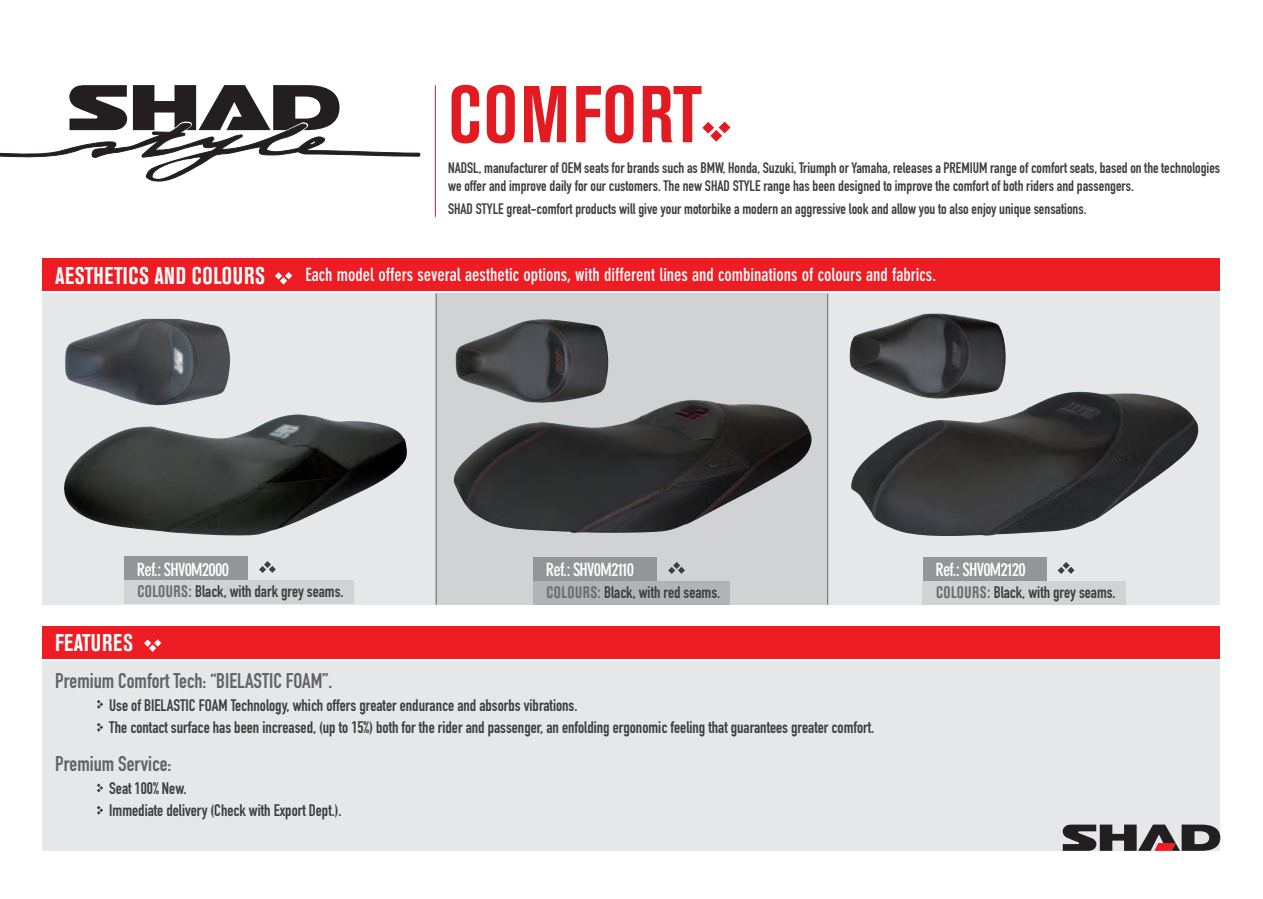
<style>
.page{position:relative;width:1263px;height:899px;background:#fff}
.page>*{position:absolute;margin:0;border:0;box-sizing:border-box;transform-origin:0 0}
.t1{font:700 condensed 79.65px "Akzidenz Grotesk BE";letter-spacing:.035em;color:#e21a21;scale:.9 1}
.t2{font:700 condensed 24px "Akzidenz Grotesk BE";letter-spacing:.035em;color:#fff;scale:.9 1}
.t3{font:21px "DIN Engschrift";color:#636366}
.t4{font:700 condensed 18px "DIN Neuzeit Grotesk";color:#fff}
.t5{font:700 condensed 18px "DIN Neuzeit Grotesk";letter-spacing:-.04em;color:#fff}
.t6{font:16.5px/22.2px "DIN Engschrift";color:#3e3e3f}
.t7{font:15px/18px "DIN Engschrift";color:#3e3e3f}
.s1{font-family:"Akzidenz Grotesk BE";font-weight:700;font-stretch:condensed;color:#6c6d70}
</style>
<div class="page">
<div style="left:43px;top:293px;width:1177px;height:311px;background:#e6e7e9"></div>
<div style="left:436px;top:293px;width:392px;height:311px;background:#d1d2d4"></div>
<img style="left:453px;top:399px;width:359px;height:134px">
<img style="left:455px;top:319px;width:154px;height:85px">
<img style="left:851px;top:392px;width:348px;height:144px">
<img style="left:849px;top:313px;width:157px;height:86px">
<hr style="left:827px;top:293px;width:1px;height:311px;background:#6c6d70">
<div style="left:43px;top:258px;width:1177px;height:33px;background:#ee1d23"></div>
<div style="left:43px;top:625px;width:1177px;height:33px;background:#ee1d23"></div>
<div style="left:43px;top:661px;width:1177px;height:189px;background:#e6e7e9"></div>
<img style="left:64px;top:414px;width:343px;height:122px">
<img style="left:65px;top:319px;width:165px;height:87px">
<hr style="left:435px;top:85px;width:1px;height:132px;background:#ee1d23">
<svg style="left:259px;top:561px;width:17px;height:12px"></svg>
<div style="left:124px;top:580px;width:230px;height:23px;background:#d1d2d4"></div>
<div style="left:124px;top:556px;width:124px;height:24px;background:#939598"></div>
<svg style="left:668px;top:562px;width:17px;height:12px"></svg>
<div style="left:533px;top:581px;width:197px;height:23px;background:#b2b3b7"></div>
<div style="left:533px;top:557px;width:124px;height:24px;background:#939598"></div>
<svg style="left:1058px;top:562px;width:17px;height:12px"></svg>
<div style="left:923px;top:581px;width:203px;height:23px;background:#d1d2d4"></div>
<div style="left:923px;top:557px;width:124px;height:24px;background:#939598"></div>
<svg style="left:1062px;top:824px;width:158px;height:26px"></svg>
<hr style="left:436px;top:293px;width:1px;height:311px;background:#6c6d70">
<svg style="left:97px;top:700px;width:6px;height:8px"></svg>
<svg style="left:97px;top:723px;width:6px;height:8px"></svg>
<svg style="left:97px;top:783px;width:6px;height:9px"></svg>
<svg style="left:97px;top:806px;width:6px;height:8px"></svg>
<svg style="left:702px;top:122px;width:29px;height:20px"></svg>
<svg style="left:275px;top:272px;width:17px;height:12px"></svg>
<svg style="left:144px;top:639px;width:17px;height:12px"></svg>
<svg style="left:0;top:85px;width:421px;height:97px"></svg>
<p class="t1" style="left:448px;top:69px;width:283px">COMFORT</p>
<p class="t2" style="left:55px;top:262px;width:235px">AESTHETICS AND COLOURS</p>
<p class="t7" style="left:448px;top:159px;width:774px">NADSL, manufacturer of OEM seats for brands such as BMW, Honda, Suzuki, Triumph or Yamaha, releases a PREMIUM range of comfort seats, based on the technologies we offer and improve daily for our customers. The new SHAD STYLE range has been designed to improve the comfort of both riders and passengers.</p>
<p class="t7" style="left:448px;top:199px;width:640px">SHAD STYLE great-comfort products will give your motorbike a modern an aggressive look and allow you to also enjoy unique sensations.</p>
<p class="t4" style="left:306px;top:265px;width:633px">Each model offers several aesthetic options, with different lines and combinations of colours and fabrics.</p>
<p class="t5" style="left:137px;top:558px;width:94px">Ref.: SHV0M2000</p>
<p class="t5" style="left:546px;top:559px;width:90px">Ref.: SHV0M2110</p>
<p class="t5" style="left:935px;top:559px;width:92px">Ref.: SHV0M2120</p>
<p class="t6" style="left:138px;top:580px;width:208px"><span class="s1">COLOURS:</span> Black, with dark grey seams.</p>
<p class="t2" style="left:55px;top:629px;width:88px">FEATURES</p>
<p class="t6" style="left:547px;top:581px;width:175px"><span class="s1">COLOURS:</span> Black, with red seams.</p>
<p class="t3" style="left:55px;top:668px;width:278px">Premium Comfort Tech: “BIELASTIC FOAM”.</p>
<p class="t6" style="left:109px;top:693px;width:767px">Use of BIELASTIC FOAM Technology, which offers greater endurance and absorbs vibrations.<br>The contact surface has been increased, (up to 15%) both for the rider and passenger, an enfolding ergonomic feeling that guarantees greater comfort.</p>
<p class="t3" style="left:55px;top:751px;width:118px">Premium Service:</p>
<p class="t6" style="left:109px;top:776px;width:234px">Seat 100% New.<br>Immediate delivery (Check with Export Dept.).</p>
<p class="t6" style="left:936px;top:581px;width:181px"><span class="s1">COLOURS:</span> Black, with grey seams.</p>
</div>
